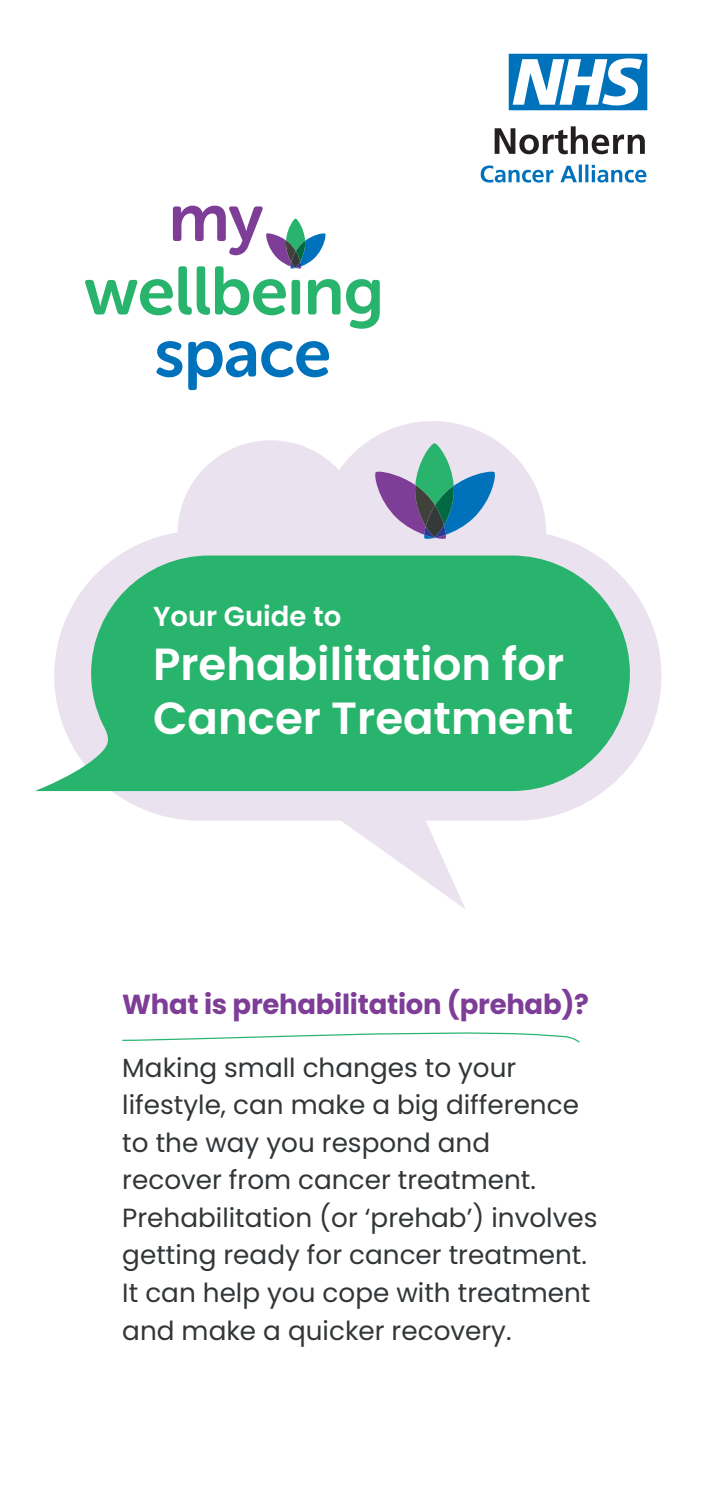
<style>
.page{position:relative;width:702px;height:1489px;background:#fff}
.page>*{position:absolute;margin:0;border:0;box-sizing:border-box;transform-origin:0 0}
.t1{font:600 45px "Poppins";color:#fff}
.t2{font:700 27.5px "Poppins";letter-spacing:-.01em;color:#7e3e98}
.t3{font:600 27.5px "Poppins";color:#fff}
.t4{font:26.25px/37.5px "Poppins";color:#323638}
</style>
<div class="page">
<svg style="left:85px;top:206px;width:255px;height:109px"></svg>
<svg style="left:346px;top:279px;width:34px;height:50px"></svg>
<svg style="left:156px;top:341px;width:26px;height:36px"></svg>
<svg style="left:188px;top:341px;width:141px;height:49px"></svg>
<svg style="left:508px;top:54px;width:139px;height:56px"></svg>
<svg style="left:480px;top:164px;width:166px;height:18px"></svg>
<svg style="left:494px;top:126px;width:150px;height:28px"></svg>
<svg style="left:122px;top:1032px;width:458px;height:11px"></svg>
<svg style="left:54px;top:421px;width:607px;height:488px"></svg>
<svg style="left:35px;top:555px;width:595px;height:236px;fill:#29b46d"></svg>
<svg style="left:373px;top:443px;width:123px;height:96px"></svg>
<p class="t3" style="left:153px;top:600px;width:190px">Your Guide to</p>
<p class="t1" style="left:153px;top:638px;width:413px">Prehabilitation for</p>
<p class="t1" style="left:153px;top:692px;width:422px">Cancer Treatment</p>
<p class="t2" style="left:122px;top:988px;width:468px">What is prehabilitation (prehab)?</p>
<p class="t4" style="left:122px;top:1048px;width:476px">Making small changes to your lifestyle, can make a big difference to the way you respond and<br>recover from cancer treatment.<br>Prehabilitation (or ‘prehab’) involves getting ready for cancer treatment.<br>It can help you cope with treatment and make a quicker recovery.</p>
</div>
